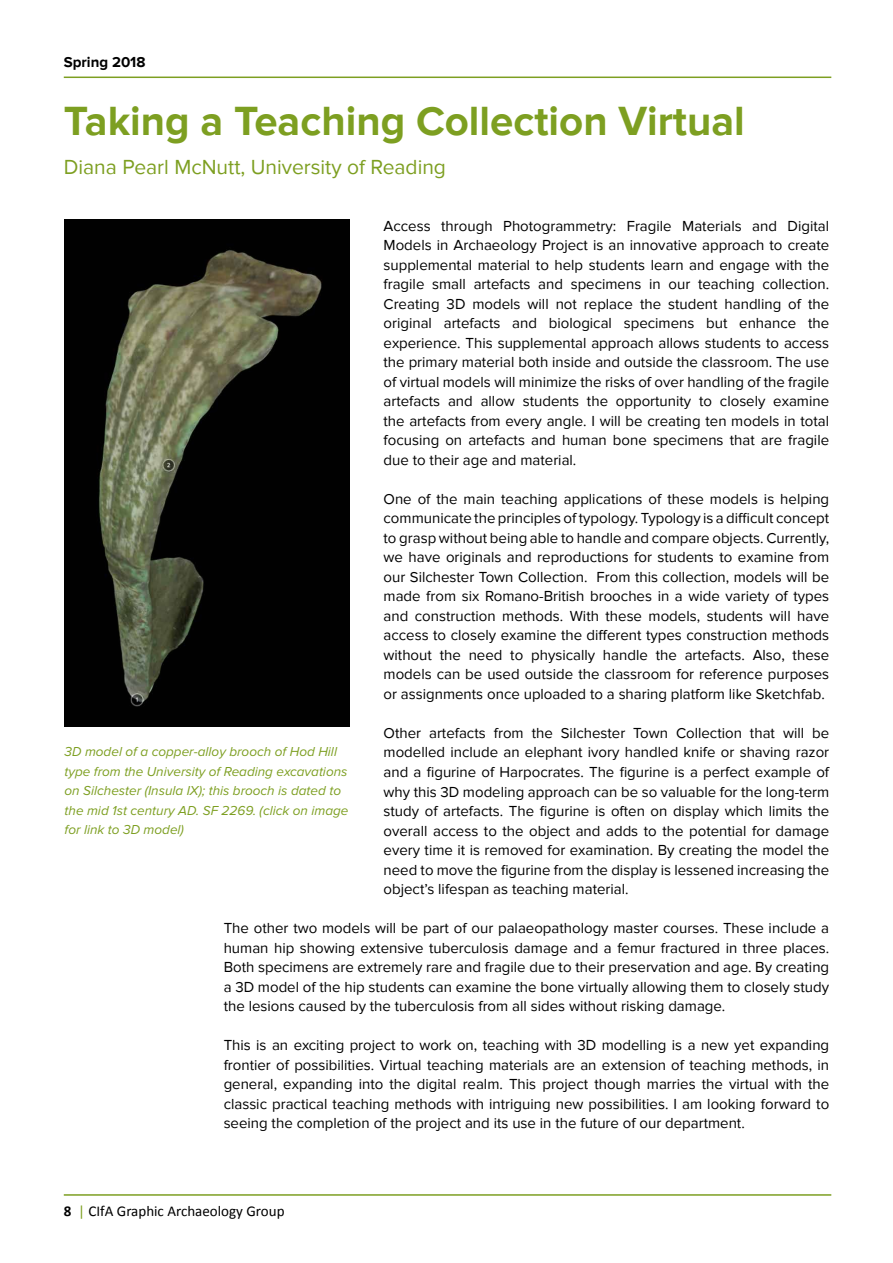
<style>
.page{position:relative;width:893px;height:1263px;background:#fff}
.page>*{position:absolute;margin:0;border:0;box-sizing:border-box;transform-origin:0 0}
.t1{font:700 42px "Proxima Nova";color:#7d9f21}
.t2{font:21px "Proxima Nova";color:#7d9f21}
.t3{font:15px/19.5px "Proxima Nova";color:#000;text-align:justify}
.t4{font:15px "Calibri";color:#000}
.t5{font:700 15px "Proxima Nova";color:#000}
.t6{font:italic 13.5px/19.5px "Proxima Nova";color:#7d9f21}
.s1{font-weight:700}
.s2{color:#7d9f21}
</style>
<div class="page">
<hr style="left:64px;top:1194px;width:767px;height:2px;background:#7d9f21">
<hr style="left:64px;top:77px;width:767px;height:1px;background:#7d9f21">
<img style="left:65px;top:219px;width:284px;height:507px">
<p class="t5" style="left:64px;top:53px;width:83px">Spring 2018</p>
<h1 class="t1" style="left:64px;top:97px;width:683px">Taking a Teaching Collection Virtual</h1>
<h2 class="t2" style="left:64px;top:155px;width:384px">Diana Pearl McNutt, University of Reading</h2>
<p class="t6" style="left:65px;top:742px;width:285px">3D model of a copper-alloy brooch of Hod Hill type from the University of Reading excavations on Silchester (Insula IX); this brooch is dated to the mid 1st century AD. SF 2269. (click on image for link to 3D model)</p>
<p class="t3" style="left:384px;top:216px;width:447px">Access through Photogrammetry: Fragile Materials and Digital Models in Archaeology Project is an innovative approach to create supplemental material to help students learn and engage with the fragile small artefacts and specimens in our teaching collection.<br>Creating 3D models will not replace the student handling of the original artefacts and biological specimens but enhance the experience. This supplemental approach allows students to access the primary material both inside and outside the classroom. The use of virtual models will minimize the risks of over handling of the fragile artefacts and allow students the opportunity to closely examine the artefacts from every angle. I will be creating ten models in total focusing on artefacts and human bone specimens that are fragile due to their age and material.</p>
<p class="t3" style="left:384px;top:489px;width:447px">One of the main teaching applications of these models is helping communicate the principles of typology. Typology is a difficult concept to grasp without being able to handle and compare objects. Currently, we have originals and reproductions for students to examine from our Silchester Town Collection. From this collection, models will be made from six Romano-British brooches in a wide variety of types and construction methods. With these models, students will have access to closely examine the different types construction methods without the need to physically handle the artefacts. Also, these models can be used outside the classroom for reference purposes or assignments once uploaded to a sharing platform like Sketchfab.</p>
<p class="t3" style="left:384px;top:723px;width:447px">Other artefacts from the Silchester Town Collection that will be modelled include an elephant ivory handled knife or shaving razor and a figurine of Harpocrates. The figurine is a perfect example of why this 3D modeling approach can be so valuable for the long-term study of artefacts. The figurine is often on display which limits the overall access to the object and adds to the potential for damage every time it is removed for examination. By creating the model the need to move the figurine from the display is lessened increasing the object’s lifespan as teaching material.</p>
<p class="t3" style="left:224px;top:918px;width:607px">The other two models will be part of our palaeopathology master courses. These include a human hip showing extensive tuberculosis damage and a femur fractured in three places.<br>Both specimens are extremely rare and fragile due to their preservation and age. By creating a 3D model of the hip students can examine the bone virtually allowing them to closely study the lesions caused by the tuberculosis from all sides without risking damage.</p>
<p class="t3" style="left:224px;top:1035px;width:607px">This is an exciting project to work on, teaching with 3D modelling is a new yet expanding frontier of possibilities. Virtual teaching materials are an extension of teaching methods, in general, expanding into the digital realm. This project though marries the virtual with the classic practical teaching methods with intriguing new possibilities. I am looking forward to seeing the completion of the project and its use in the future of our department.</p>
<p class="t4" style="left:64px;top:1201px;width:222px"><span class="s1">8</span> <span class="s2">|</span> CIfA Graphic Archaeology Group</p>
</div>
